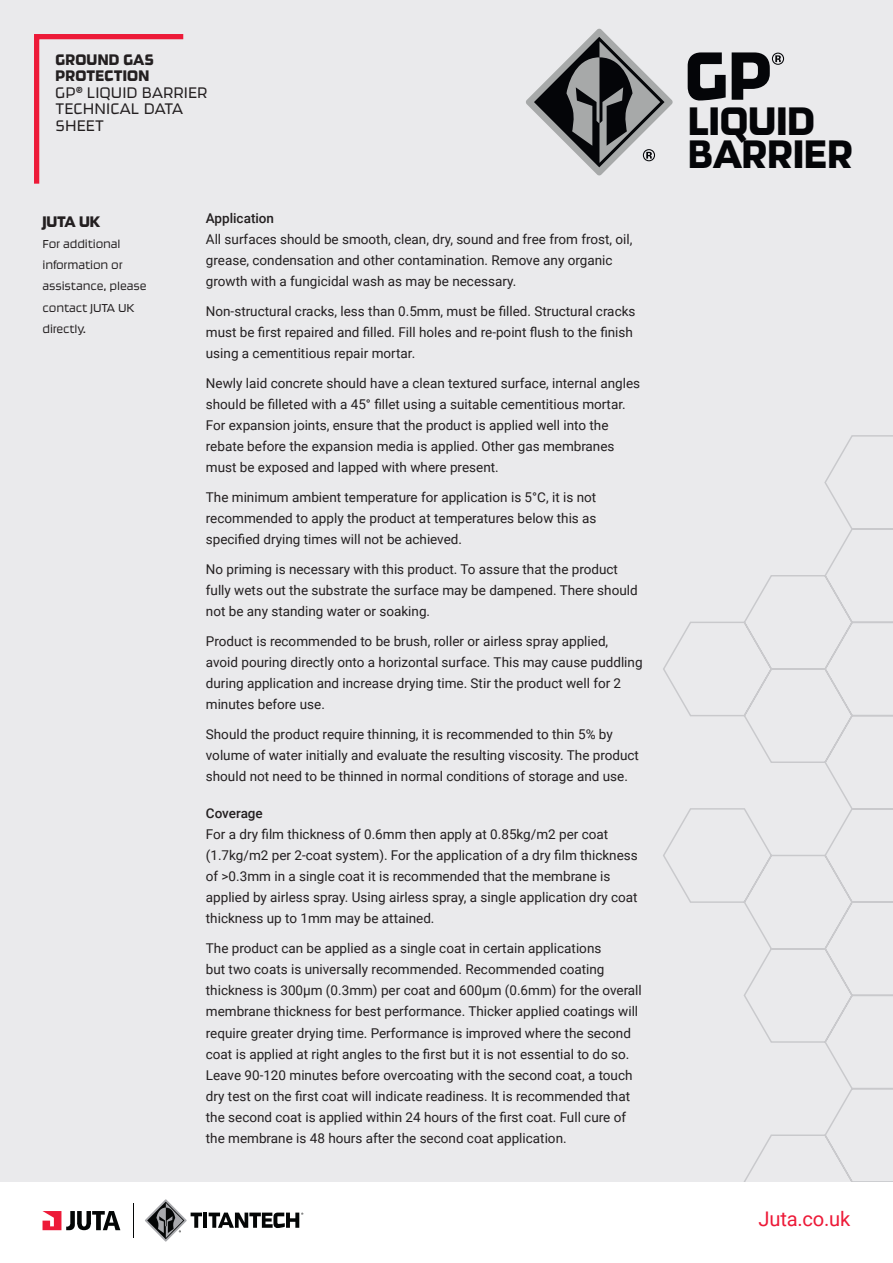
<style>
.page{position:relative;width:893px;height:1263px;background:#fff}
.page>*{position:absolute;margin:0;border:0;box-sizing:border-box;transform-origin:0 0}
.t1{font:80.1px "Ginger Pro";color:#040508}
.t2{font:46.8px "Ginger Pro";color:#040508}
.t3{font:20.1px "Roboto";letter-spacing:-.01em;color:#ed1a38}
.t4{font:300 18px/16.5px "Ginger Pro";color:#231f20}
.t5{font:18px/16.5px "Ginger Pro";letter-spacing:.01em;color:#231f20}
.t6{font:13.5px/21px "Roboto";color:#231f20}
.t7{font:300 13.5px/21px "Ginger Pro";letter-spacing:-.01em;color:#231f20}
.t8{font:500 13.5px "Roboto";color:#231f20}
</style>
<div class="page">
<div style="left:0;top:0;width:893px;height:1181px;background:#eaeaec"></div>
<svg style="left:34px;top:34px;width:150px;height:150px"></svg>
<svg style="left:43px;top:1211px;width:77px;height:19px"></svg>
<svg style="left:145px;top:1199px;width:57px;height:43px"></svg>
<hr style="left:203px;top:1212px;width:4px;height:16px;background:#040606">
<svg style="left:209px;top:1212px;width:94px;height:16px"></svg>
<hr style="left:133px;top:1203px;width:1px;height:35px;background:#040606">
<svg style="left:663px;top:435px;width:230px;height:746px"></svg>
<svg style="left:772px;top:53px;width:12px;height:12px"></svg>
<svg style="left:526px;top:28px;width:147px;height:148px"></svg>
<h3 class="t5" style="left:55px;top:51px;width:100px">GROUND GAS<br>PROTECTION</h3>
<h3 class="t4" style="left:55px;top:84px;width:154px">GP® LIQUID BARRIER<br>TECHNICAL DATA<br>SHEET</h3>
<h3 class="t5" style="left:43px;top:213px;width:59px">JUTA UK</h3>
<p class="t7" style="left:43px;top:233px;width:106px">For additional information or assistance, please contact JUTA UK directly.</p>
<p class="t8" style="left:206px;top:208px;width:70px">Application</p>
<p class="t6" style="left:206px;top:228px;width:428px">All surfaces should be smooth, clean, dry, sound and free from frost, oil, grease, condensation and other contamination. Remove any organic growth with a fungicidal wash as may be necessary.</p>
<p class="t6" style="left:206px;top:300px;width:431px">Non-structural cracks, less than 0.5mm, must be filled. Structural cracks must be first repaired and filled. Fill holes and re-point flush to the finish using a cementitious repair mortar.</p>
<p class="t6" style="left:206px;top:372px;width:436px">Newly laid concrete should have a clean textured surface, internal angles should be filleted with a 45° fillet using a suitable cementitious mortar.<br>For expansion joints, ensure that the product is applied well into the rebate before the expansion media is applied. Other gas membranes must be exposed and lapped with where present.</p>
<p class="t6" style="left:206px;top:486px;width:392px;text-align:justify">The minimum ambient temperature for application is 5°C, it is not recommended to apply the product at temperatures below this as specified drying times will not be achieved.</p>
<p class="t6" style="left:206px;top:558px;width:433px">No priming is necessary with this product. To assure that the product fully wets out the substrate the surface may be dampened. There should not be any standing water or soaking.</p>
<p class="t6" style="left:206px;top:630px;width:438px">Product is recommended to be brush, roller or airless spray applied, avoid pouring directly onto a horizontal surface. This may cause puddling during application and increase drying time. Stir the product well for 2 minutes before use.</p>
<p class="t6" style="left:206px;top:723px;width:435px">Should the product require thinning, it is recommended to thin 5% by volume of water initially and evaluate the resulting viscosity. The product should not need to be thinned in normal conditions of storage and use.</p>
<p class="t8" style="left:206px;top:804px;width:58px">Coverage</p>
<p class="t6" style="left:206px;top:824px;width:433px">For a dry film thickness of 0.6mm then apply at 0.85kg/m2 per coat (1.7kg/m2 per 2-coat system). For the application of a dry film thickness of &gt;0.3mm in a single coat it is recommended that the membrane is applied by airless spray. Using airless spray, a single application dry coat thickness up to 1mm may be attained.</p>
<p class="t6" style="left:206px;top:938px;width:437px">The product can be applied as a single coat in certain applications<br>but two coats is universally recommended. Recommended coating thickness is 300µm (0.3mm) per coat and 600µm (0.6mm) for the overall membrane thickness for best performance. Thicker applied coatings will require greater drying time. Performance is improved where the second coat is applied at right angles to the first but it is not essential to do so.<br>Leave 90-120 minutes before overcoating with the second coat, a touch dry test on the first coat will indicate readiness. It is recommended that the second coat is applied within 24 hours of the first coat. Full cure of the membrane is 48 hours after the second coat application.</p>
<h1 class="t1" style="left:685px;top:26px;width:89px">GP</h1>
<h2 class="t2" style="left:688px;top:92px;width:128px">LIQUID</h2>
<h2 class="t2" style="left:688px;top:124px;width:166px">BARRIER</h2>
<h3 class="t3" style="left:758px;top:1205px;width:93px">Juta.co.uk</h3>
</div>
